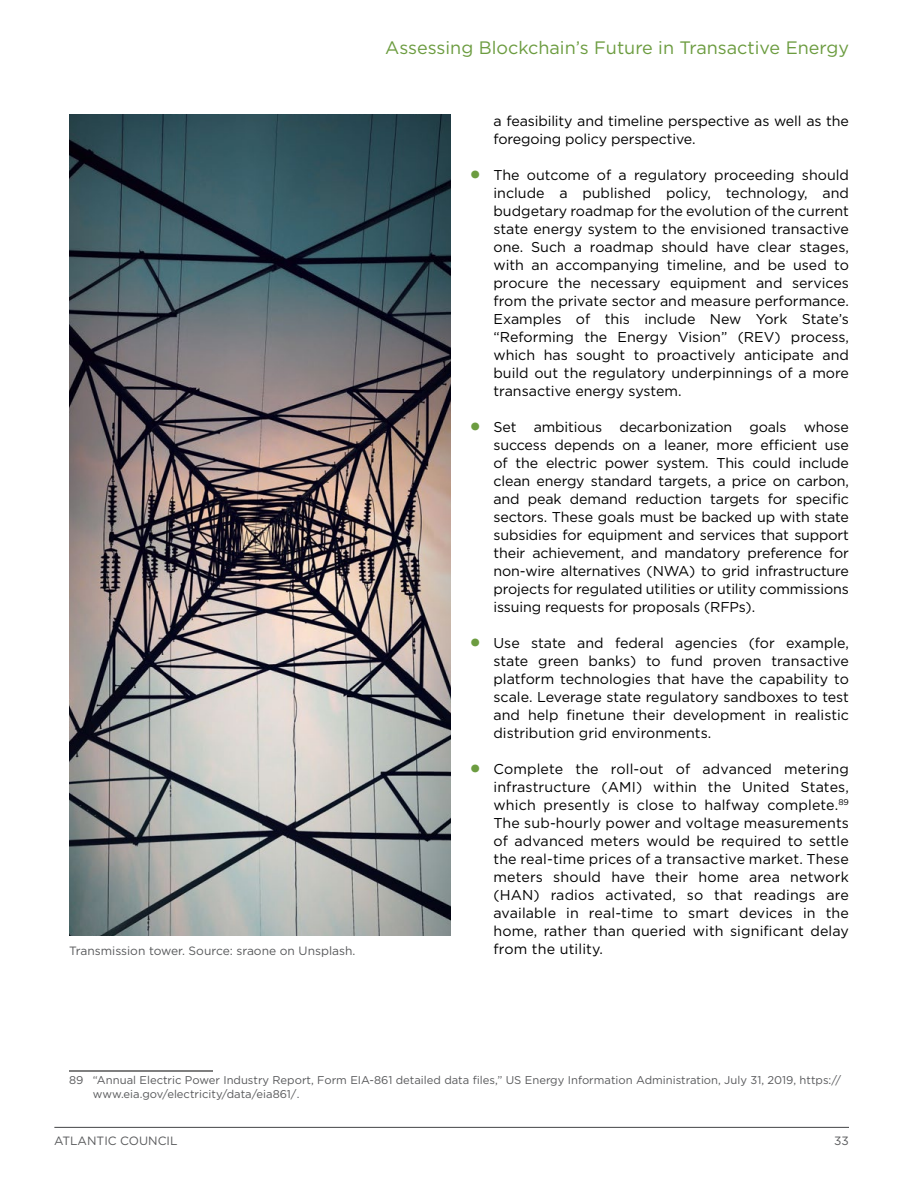
<style>
.page{position:relative;width:918px;height:1188px;background:#fff}
.page>*{position:absolute;margin:0;border:0;box-sizing:border-box;transform-origin:0 0}
.t1{font:18px "Gotham";color:#6c9c40}
.t2{font:14.25px/18px "Gotham";letter-spacing:-.01em;color:#000;text-align:justify}
.t3{font:14.25px "Gotham";letter-spacing:.01em;color:#000}
.t4{font:12px "Gotham";color:#58595b}
.t5{font:11.25px/13.5px "Gotham";color:#58595b}
.s1{font-size:30px;color:#6c9c40}
</style>
<div class="page">
<hr style="left:54px;top:1127px;width:795px;height:1px;background:#58595b">
<hr style="left:69px;top:1071px;width:144px;height:1px;background:#000">
<img style="left:69px;top:115px;width:381px;height:821px">
<p class="t1" style="left:385px;top:36px;width:465px">Assessing Blockchain’s Future in Transactive Energy</p>
<p class="t2" style="left:494px;top:112px;width:357px">a feasibility and timeline perspective as well as the foregoing policy perspective.</p>
<p class="t2" style="left:494px;top:166px;width:357px;text-indent:-26px"><span class="s1">•</span> The outcome of a regulatory proceeding should include a published policy, technology, and budgetary roadmap for the evolution of the current state energy system to the envisioned transactive one. Such a roadmap should have clear stages, with an accompanying timeline, and be used to procure the necessary equipment and services from the private sector and measure performance.<br>Examples of this include New York State’s “Reforming the Energy Vision” (REV) process, which has sought to proactively anticipate and build out the regulatory underpinnings of a more transactive energy system.</p>
<p class="t2" style="left:494px;top:418px;width:357px;text-indent:-26px"><span class="s1">•</span> Set ambitious decarbonization goals whose success depends on a leaner, more efficient use of the electric power system. This could include clean energy standard targets, a price on carbon, and peak demand reduction targets for specific sectors. These goals must be backed up with state subsidies for equipment and services that support their achievement, and mandatory preference for non-wire alternatives (NWA) to grid infrastructure projects for regulated utilities or utility commissions issuing requests for proposals (RFPs).</p>
<p class="t2" style="left:494px;top:634px;width:357px;text-indent:-26px"><span class="s1">•</span> Use state and federal agencies (for example, state green banks) to fund proven transactive platform technologies that have the capability to scale. Leverage state regulatory sandboxes to test and help finetune their development in realistic distribution grid environments.</p>
<p class="t2" style="left:494px;top:760px;width:357px;text-indent:-26px"><span class="s1">•</span> Complete the roll-out of advanced metering infrastructure (AMI) within the United States, which presently is close to halfway complete.<sup>89<br></sup>The sub-hourly power and voltage measurements of advanced meters would be required to settle the real-time prices of a transactive market. These meters should have their home area network (HAN) radios activated, so that readings are available in real-time to smart devices in the home, rather than queried with significant delay</p>
<p class="t4" style="left:69px;top:943px;width:288px">Transmission tower. Source: sraone on Unsplash.</p>
<p class="t3" style="left:494px;top:940px;width:111px">from the utility.</p>
<p class="t5" style="left:93px;top:1074px;width:750px;text-indent:-24px">89 “Annual Electric Power Industry Report, Form EIA-861 detailed data files,” US Energy Information Administration, July 31, 2019, https:// www.eia.gov/electricity/data/eia861/.</p>
<p class="t4" style="left:54px;top:1133px;width:125px">ATLANTIC COUNCIL</p>
<p class="t4" style="left:834px;top:1133px;width:16px">33</p>
</div>
